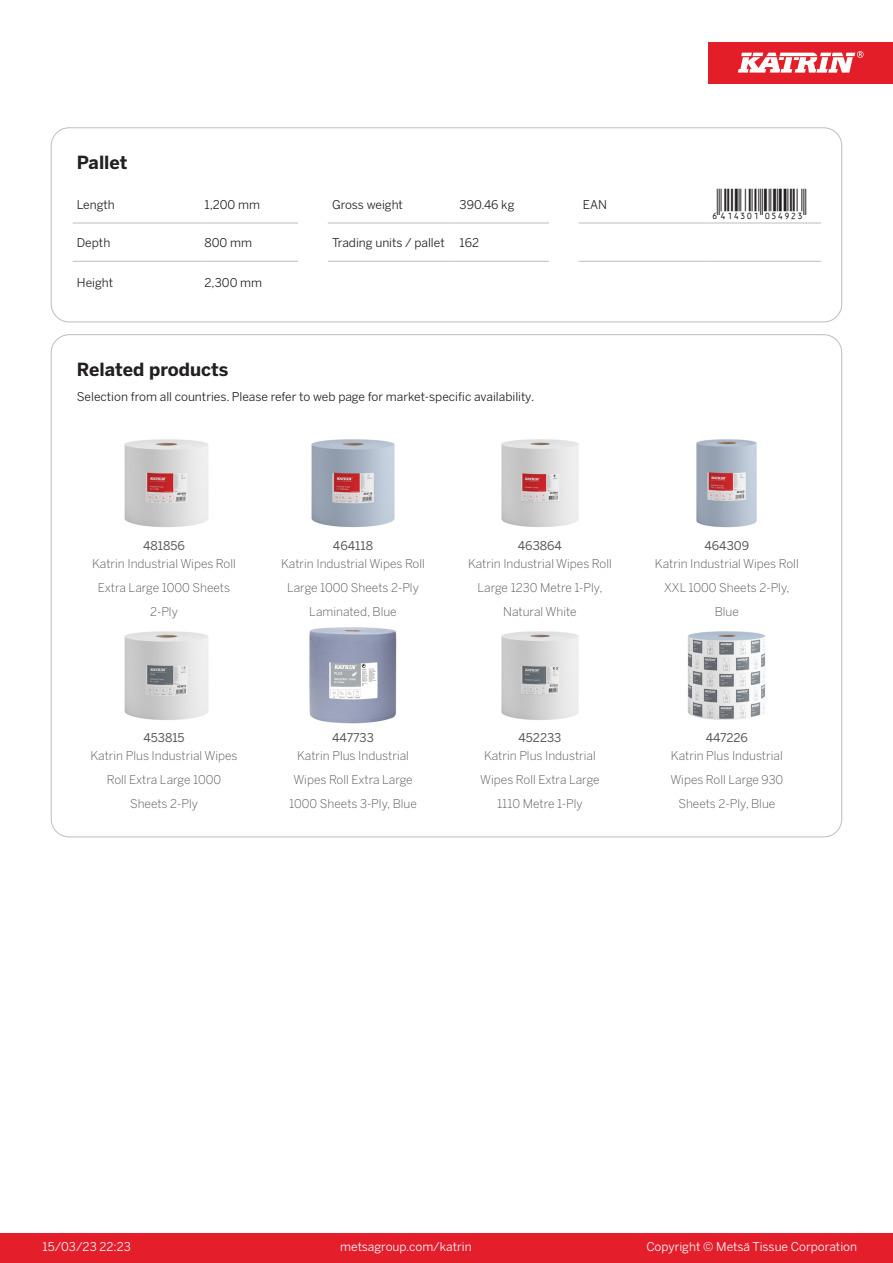
<style>
.page{position:relative;width:893px;height:1263px;background:#fff}
.page>*{position:absolute;margin:0;border:0;box-sizing:border-box;transform-origin:0 0}
.T_EAN{font:30px "Viisas EAN Matala";color:#231f20}
.T_TableHeader{font:700 18px "Benton Sans";color:#231f20}
.T_RelatedName{font:300 12px/24px "Benton Sans";color:#57585a;text-align:center}
.T_TableBody{font:12px "Benton Sans";color:#231f20}
.t1{font:12px "Benton Sans";color:#fff}
.T_RelatedCode{font:12px "Benton Sans";color:#57585a}
</style>
<div class="page">
<div style="left:0;top:1233px;width:893px;height:30px;background:#e41e2b"></div>
<div style="left:708px;top:43px;width:185px;height:41px;background:#e31e28"></div>
<svg style="left:738px;top:51px;width:126px;height:22px"></svg>
<hr style="left:73px;top:223px;width:127px;height:1px;background:#bcbdc0">
<hr style="left:200px;top:223px;width:98px;height:1px;background:#bcbdc0">
<hr style="left:328px;top:223px;width:127px;height:1px;background:#bcbdc0">
<hr style="left:455px;top:223px;width:94px;height:1px;background:#bcbdc0">
<hr style="left:579px;top:223px;width:127px;height:1px;background:#bcbdc0">
<hr style="left:706px;top:223px;width:115px;height:1px;background:#bcbdc0">
<hr style="left:73px;top:261px;width:127px;height:1px;background:#bcbdc0">
<hr style="left:200px;top:261px;width:98px;height:1px;background:#bcbdc0">
<hr style="left:328px;top:261px;width:127px;height:1px;background:#bcbdc0">
<hr style="left:455px;top:261px;width:94px;height:1px;background:#bcbdc0">
<hr style="left:579px;top:261px;width:127px;height:1px;background:#bcbdc0">
<hr style="left:706px;top:261px;width:115px;height:1px;background:#bcbdc0">
<div style="left:51px;top:128px;width:791px;height:194px;border:1px solid #bcbdc0;border-radius:18px"></div>
<img style="left:124px;top:439px;width:85px;height:88px">
<img style="left:311px;top:439px;width:84px;height:89px">
<img style="left:501px;top:439px;width:78px;height:88px">
<img style="left:696px;top:439px;width:61px;height:89px">
<img style="left:124px;top:631px;width:85px;height:89px">
<img style="left:309px;top:627px;width:88px;height:97px">
<img style="left:501px;top:631px;width:78px;height:89px">
<img style="left:687px;top:631px;width:79px;height:89px">
<p class="T_TableHeader" style="left:77px;top:151px;width:52px">Pallet</p>
<p class="T_TableBody" style="left:77px;top:197px;width:39px">Length</p>
<p class="T_TableBody" style="left:204px;top:197px;width:57px">1,200 mm</p>
<p class="T_TableBody" style="left:332px;top:197px;width:72px">Gross weight</p>
<p class="T_TableBody" style="left:460px;top:197px;width:56px">390.46 kg</p>
<p class="T_TableBody" style="left:583px;top:197px;width:26px">EAN</p>
<p class="T_EAN" style="left:710px;top:188px;width:97px">*6414301054923*</p>
<p class="T_TableBody" style="left:77px;top:235px;width:35px">Depth</p>
<p class="T_TableBody" style="left:204px;top:235px;width:49px">800 mm</p>
<p class="T_TableBody" style="left:332px;top:235px;width:114px">Trading units / pallet</p>
<p class="T_TableBody" style="left:460px;top:235px;width:21px">162</p>
<p class="T_TableBody" style="left:77px;top:276px;width:38px">Height</p>
<p class="T_TableBody" style="left:204px;top:276px;width:59px">2,300 mm</p>
<p class="T_TableHeader" style="left:77px;top:358px;width:153px">Related products</p>
<p class="T_TableBody" style="left:77px;top:390px;width:459px">Selection from all countries. Please refer to web page for market-specific availability.</p>
<p class="T_RelatedCode" style="left:143px;top:538px;width:43px">481856</p>
<p class="T_RelatedCode" style="left:333px;top:538px;width:42px">464118</p>
<p class="T_RelatedCode" style="left:518px;top:538px;width:46px">463864</p>
<p class="T_RelatedCode" style="left:704px;top:538px;width:46px">464309</p>
<p class="T_RelatedName" style="left:92px;top:551px;width:145px">Katrin Industrial Wipes Roll<br>Extra Large 1000 Sheets<br>2-Ply</p>
<p class="T_RelatedName" style="left:281px;top:551px;width:145px">Katrin Industrial Wipes Roll<br>Large 1000 Sheets 2-Ply<br>Laminated, Blue</p>
<p class="T_RelatedName" style="left:468px;top:551px;width:145px">Katrin Industrial Wipes Roll<br>Large 1230 Metre 1-Ply,<br>Natural White</p>
<p class="T_RelatedName" style="left:655px;top:551px;width:145px">Katrin Industrial Wipes Roll<br>XXL 1000 Sheets 2-Ply,<br>Blue</p>
<p class="T_RelatedCode" style="left:143px;top:731px;width:43px">453815</p>
<p class="T_RelatedCode" style="left:332px;top:731px;width:43px">447733</p>
<p class="T_RelatedCode" style="left:518px;top:731px;width:44px">452233</p>
<p class="T_RelatedCode" style="left:706px;top:731px;width:44px">447226</p>
<p class="T_RelatedName" style="left:90px;top:744px;width:149px">Katrin Plus Industrial Wipes<br>Roll Extra Large 1000<br>Sheets 2-Ply</p>
<p class="T_RelatedName" style="left:289px;top:744px;width:129px">Katrin Plus Industrial<br>Wipes Roll Extra Large<br>1000 Sheets 3-Ply, Blue</p>
<p class="T_RelatedName" style="left:480px;top:744px;width:121px">Katrin Plus Industrial<br>Wipes Roll Extra Large<br>1110 Metre 1-Ply</p>
<p class="T_RelatedName" style="left:670px;top:744px;width:115px">Katrin Plus Industrial<br>Wipes Roll Large 930<br>Sheets 2-Ply, Blue</p>
<p class="t1" style="left:43px;top:1239px;width:90px">15/03/23 22:23</p>
<p class="t1" style="left:340px;top:1239px;width:133px">metsagroup.com/katrin</p>
<p class="t1" style="left:646px;top:1239px;width:212px">Copyright © Metsä Tissue Corporation</p>
</div>
